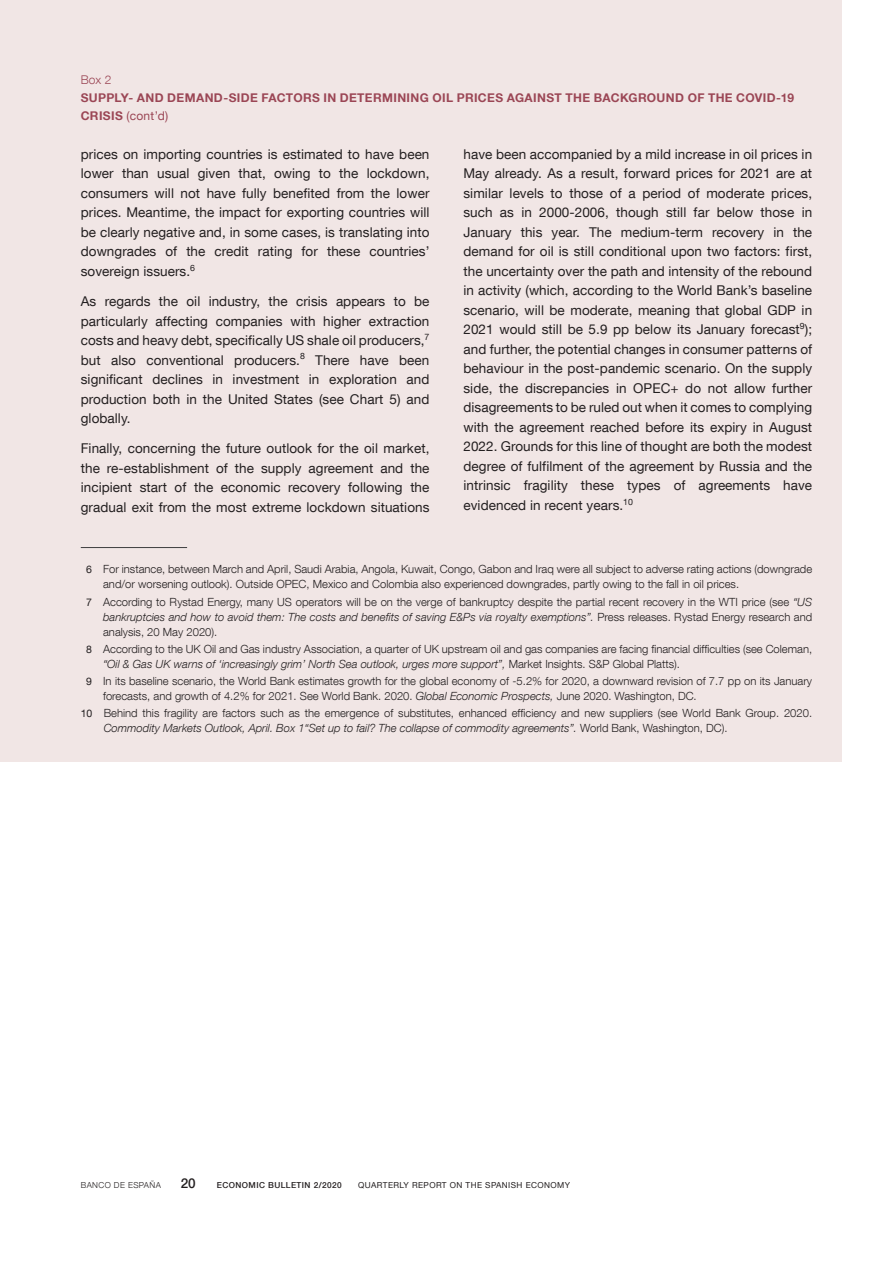
<style>
.page{position:relative;width:893px;height:1263px;background:#fff}
.page>*{position:absolute;margin:0;border:0;box-sizing:border-box;transform-origin:0 0}
.t1{font:13.5px/19.5px "Bd E Neue Helvetica";letter-spacing:.005em;color:#231f20;text-align:justify}
.t2{font:500 13.5px "Bd E Neue Helvetica";color:#231f20}
.t3{font:700 12px "Bd E Neue Helvetica";letter-spacing:.03em;color:#9b4655}
.t4{font:12px "Bd E Neue Helvetica";color:#9b4655}
.t5{font:300 12px "Bd E Neue Helvetica";color:#9b4655}
.t6{font:300 11.25px/15px "Bd E Neue Helvetica";color:#231f20}
.t7{font:8.25px "Bd E Neue Helvetica";letter-spacing:.05em;color:#231f20}
.t8{font:500 8.25px "Bd E Neue Helvetica";letter-spacing:.05em;color:#231f20}
.t9{font:300 8.25px "Bd E Neue Helvetica";letter-spacing:.05em;color:#231f20}
.s1{font-weight:700}
.s2{font-weight:400;font-size:10.5px}
.s3{font-style:italic}
</style>
<div class="page">
<div style="left:0;top:0;width:842px;height:762px;background:#f1e6e5"></div>
<hr style="left:81px;top:547px;width:106px;height:1px;background:#3e3e3f">
<p class="t5" style="left:81px;top:72px;width:32px">Box 2</p>
<p class="t3" style="left:81px;top:90px;width:26px">SUPPL</p>
<p class="t3" style="left:121px;top:90px;width:43px">Y- ANDDEM</p>
<p class="t3" style="left:196px;top:90px;width:40px">AND-SIDE</p>
<p class="t3" style="left:261px;top:90px;width:49px">FACTORSI</p>
<p class="t3" style="left:327px;top:90px;width:18px">N DETERMI</p>
<p class="t3" style="left:397px;top:90px;width:52px">NING OILPRICES</p>
<p class="t3" style="left:507px;top:90px;width:48px">AGAINSTT</p>
<p class="t3" style="left:573px;top:90px;width:222px">HEBACKGROUND OF THE COVID-19</p>
<p class="t4" style="left:81px;top:108px;width:89px"><span class="s1">CRISIS</span> (cont’d)</p>
<p class="t1" style="left:81px;top:144px;width:350px">prices on importing countries is estimated to have been lower than usual given that, owing to the lockdown, consumers will not have fully benefited from the lower prices. Meantime, the impact for exporting countries will be clearly negative and, in some cases, is translating into downgrades of the credit rating for these countries’ sovereign issuers.<sup>6</sup></p>
<p class="t1" style="left:81px;top:291px;width:350px">As regards the oil industry, the crisis appears to be particularly affecting companies with higher extraction costs and heavy debt, specifically US shale oil producers,<sup>7 </sup>but also conventional producers.<sup>8</sup> There have been significant declines in investment in exploration and production both in the United States (see Chart 5) and globally.</p>
<p class="t1" style="left:81px;top:438px;width:350px">Finally, concerning the future outlook for the oil market, the re-establishment of the supply agreement and the incipient start of the economic recovery following the gradual exit from the most extreme lockdown situations</p>
<p class="t1" style="left:463px;top:144px;width:350px">have been accompanied by a mild increase in oil prices in M ay already. As a result, forward prices for 2021 are at similar levels to those of a period of moderate prices, such as in 2000-2006, though still far below those in January this year. The medium-term recovery in the demand for oil is still conditional upon two factors: first, the uncertainty over the path and intensity of the rebound in activity (which, according to the World Bank’s baseline scenario, will be moderate, meaning that global GDP in 2021 would still be 5.9 pp below its January forecast<sup>9</sup>); and further, the potential changes in consumer patterns of behaviour in the post-pandemic scenario. On the supply side, the discrepancies in OPEC</p>
<p class="t1" style="left:463px;top:378px;width:350px;text-indent:207px">+ do not allow further disagreements to be ruled out when it comes to complying with the agreement reached before its expiry in August 2022. Grounds for this line of thought are both the modest degree of fulfilment of the agreement by Russia and the intrinsic fragility these types of agreements have evidenced in recent years.<sup>10</sup></p>
<p class="t6" style="left:103px;top:562px;width:711px;text-indent:-17px"><span class="s2">6</span> For instance, between March and April, Saudi Arabia, Angola, Kuwait, Congo, Gabon and Iraq were all subject to adverse rating actions (downgrade and/or worsening outlook). Outside OPEC, Mexico and Colombia also experienced downgrades, partly owing to the fall in oil prices.</p>
<p class="t6" style="left:103px;top:594px;width:711px;text-align:justify;text-indent:-17px"><span class="s2">7</span> According to Rystad Energy, many US operators will be on the verge of bankruptcy despite the partial recent recovery in the WTI price (see <span class="s3">“US bankruptcies and how to avoid them: The costs and benefits of saving E&amp;Ps via royalty exemptions”.</span> Press releases. Rystad Energy research and analysis, 20 May 2020).</p>
<p class="t6" style="left:103px;top:641px;width:711px;text-indent:-17px"><span class="s2">8</span> According to the UK Oil and Gas industry Association, a quarter of UK upstream oil and gas companies are facing financial difficulties (see Coleman, <span class="s3">“Oil &amp; Gas UK warns of ‘increasingly grim’ North Sea outlook, urges more support”,</span> Market Insights. S&amp;P Global Platts).</p>
<p class="t6" style="left:103px;top:673px;width:710px;text-indent:-17px"><span class="s2">9</span> In its baseline scenario, the World Bank estimates growth for the global economy of -5.2% for 2020, a downward revision of 7.7 pp on its January forecasts, and growth of 4.2% for 2021. See World Bank. 2020. <span class="s3">Global Economic Prospects,</span> June 2020. Washington, DC.</p>
<p class="t6" style="left:104px;top:705px;width:710px;text-indent:-23px"><span class="s2">10</span> Behind this fragility are factors such as the emergence of substitutes, enhanced efficiency and new suppliers (see World Bank Group. 2020.<br><span class="s3">Commodity Markets Outlook, April. Box 1“Set up to fail? The collapse of commodity agreements”.</span> World Bank, Washington, DC).</p>
<p class="t9" style="left:81px;top:1180px;width:82px">BANCO DE ESPAÑA</p>
<p class="t2" style="left:181px;top:1175px;width:16px">20</p>
<p class="t8" style="left:217px;top:1180px;width:126px">ECONOMIC BULLETIN 2/2020</p>
<p class="t7" style="left:358px;top:1180px;width:214px">Quarterly report on the Spanish economy</p>
</div>
